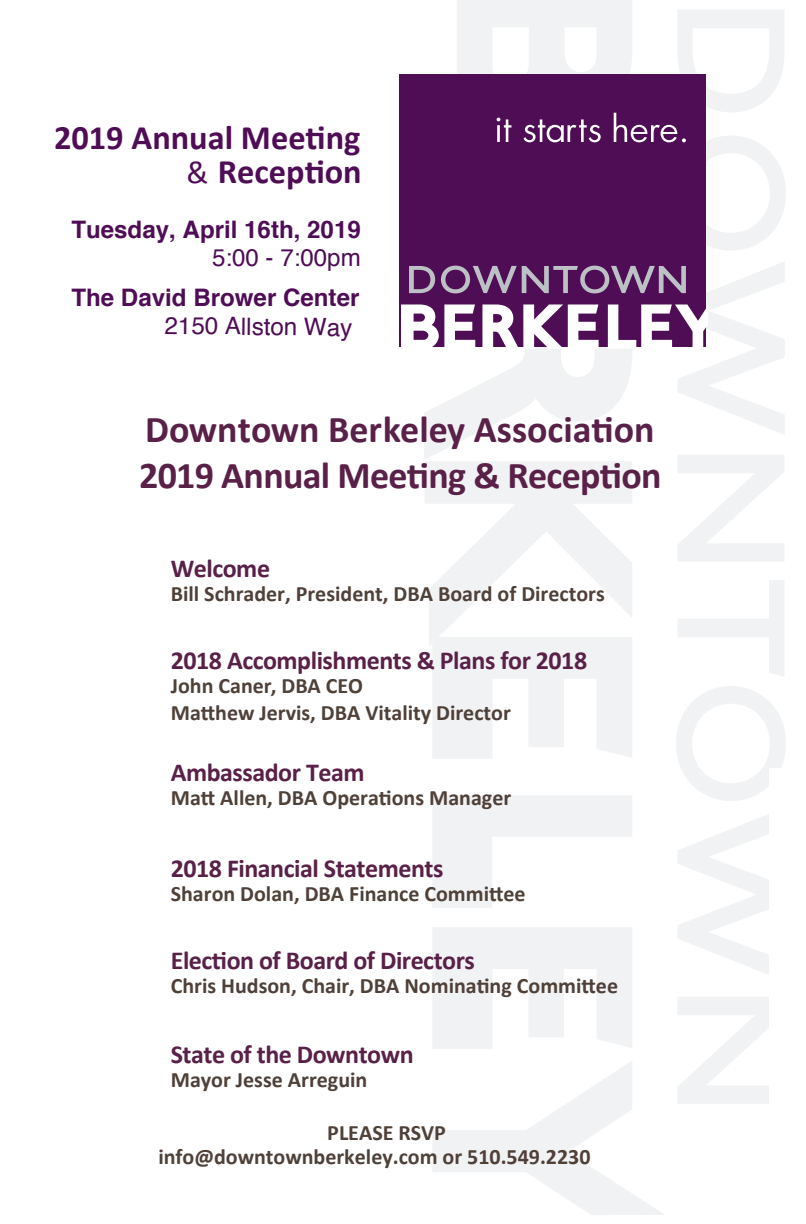
<style>
.page{position:relative;width:806px;height:1224px;background:#fff}
.page>*{position:absolute;margin:0;border:0;box-sizing:border-box;transform-origin:0 0}
.t1{font:700 38px/46px "Calibri";letter-spacing:-.015em;color:#592048}
.t2{font:700 34.4px/33.6px "Calibri";color:#4f0d56;text-align:right}
.t3{font:700 26px "Calibri";letter-spacing:-.02em;color:#592048}
.t4{font:700 24.2px "Helvetica";color:#4f0d56}
.t5{font:24.2px "Helvetica";color:#4f0d56}
.t6{font:700 22px/26.4px "Calibri";color:#4f4038}
.s1{font-weight:400;font-size:32.2px}
</style>
<div class="page">
<svg style="left:402px;top:0;width:384px;height:1215px"></svg>
<div style="left:769px;top:768px;width:37px;height:456px;background:#fff"></div>
<h2 class="t2" style="left:54px;top:121px;width:309px">2019 Annual Meeting <span class="s1">&amp;</span> Reception</h2>
<p class="t4" style="left:71px;top:210px;width:291px">Tuesday, April 16th, 2019</p>
<p class="t5" style="left:212px;top:239px;width:150px">5:00 - 7:00pm</p>
<p class="t4" style="left:71px;top:278px;width:290px">The David Brower Center</p>
<p class="t5" style="left:165px;top:306px;width:189px;rotate:1deg">2150 Allston Way</p>
<h1 class="t1" style="left:139px;top:407px;width:524px">Downtown Berkeley Association<br>2019 Annual Meeting &amp; Reception</h1>
<p class="t3" style="left:171px;top:552px;width:101px">Welcome</p>
<p class="t6" style="left:171px;top:581px;width:436px">Bill Schrader, President, DBA Board of Directors</p>
<p class="t3" style="left:171px;top:644px;width:418px">2018 Accomplishments &amp; Plans for 2018</p>
<p class="t6" style="left:171px;top:673px;width:342px">John Caner, DBA CEO<br>Matthew Jervis, DBA Vitality Director</p>
<p class="t3" style="left:171px;top:756px;width:195px">Ambassador Team</p>
<p class="t6" style="left:171px;top:785px;width:342px">Matt Allen, DBA Operations Manager</p>
<p class="t3" style="left:171px;top:852px;width:274px">2018 Financial Statements</p>
<p class="t6" style="left:171px;top:881px;width:356px">Sharon Dolan, DBA Finance Committee</p>
<p class="t3" style="left:171px;top:944px;width:306px">Election of Board of Directors</p>
<p class="t6" style="left:171px;top:973px;width:449px">Chris Hudson, Chair, DBA Nominating Committee</p>
<p class="t3" style="left:171px;top:1038px;width:244px">State of the Downtown</p>
<p class="t6" style="left:171px;top:1067px;width:198px">Mayor Jesse Arreguin</p>
<p class="t6" style="left:158px;top:1121px;width:434px;line-height:24px;text-indent:169px">PLEASE RSVP info@downtownberkeley.com or 510.549.2230</p>
</div>
